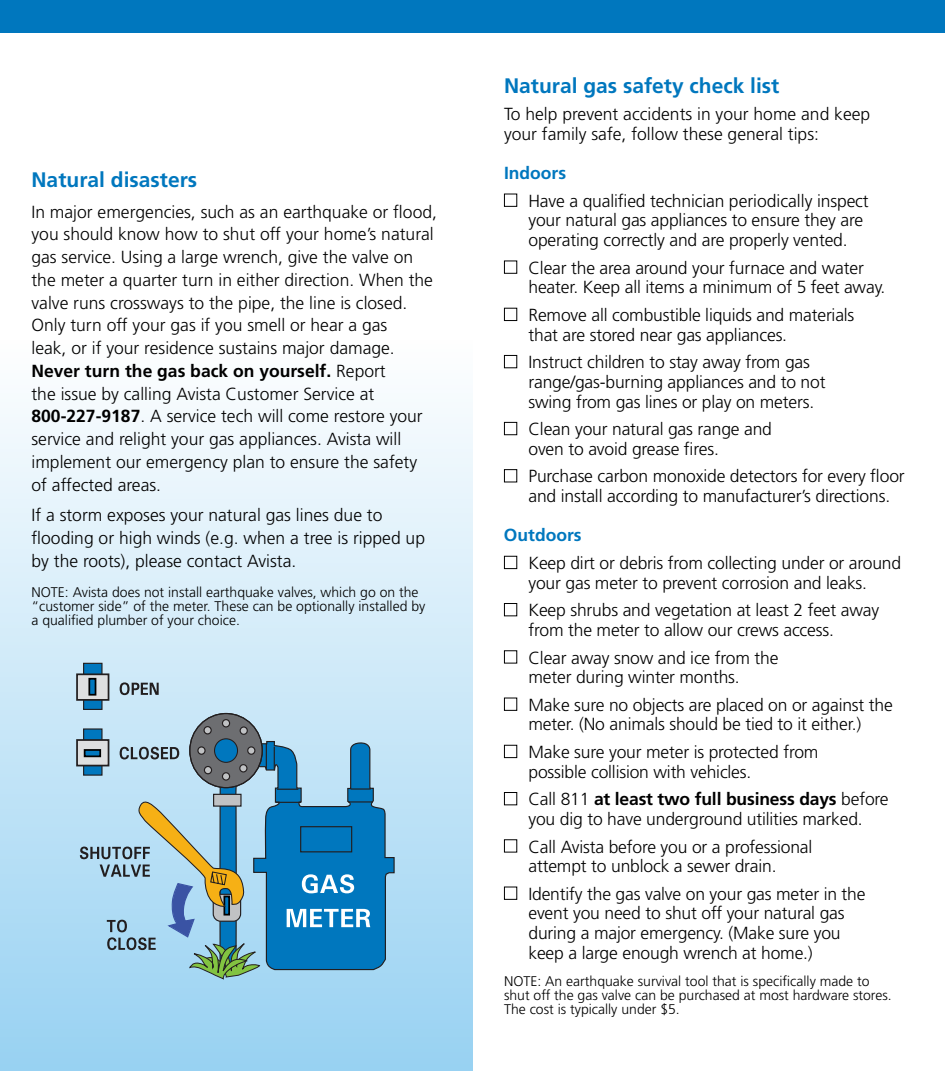
<style>
.page{position:relative;width:945px;height:1071px;background:#fff}
.page>*{position:absolute;margin:0;border:0;box-sizing:border-box;transform-origin:0 0}
.t1{font:700 21px "Frutiger LT Std";color:#0077be}
.t2{font:300 17.5px/19.6px "Frutiger LT Std";letter-spacing:-.01em;color:#000}
.t3{font:700 17.5px "Frutiger LT Std";color:#0077be}
.t4{font:300 14px/14px "Frutiger LT Std";color:#000}
.s1{font-weight:700}
</style>
<div class="page">
<div style="left:0;top:340px;width:472px;height:731px;background:linear-gradient(to bottom,#fefefe,#98d1f2)"></div>
<svg style="left:258px;top:733px;width:137px;height:238px;background:#7eb9dc"></svg>
<div style="left:190px;top:714px;width:72px;height:74px;background:#6d6e71;border-radius:50%"></div>
<svg style="left:215px;top:739px;width:22px;height:23px"></svg>
<div style="left:214px;top:738px;width:24px;height:25px;border:1px solid #221e1f;border-radius:50%"></div>
<div style="left:222px;top:720px;width:8px;height:7px;background:#c0c2c4;border-radius:50%"></div>
<div style="left:222px;top:719px;width:8px;height:8px;border:1px solid #221e1f;border-radius:50%"></div>
<svg style="left:204px;top:727px;width:7px;height:7px"></svg>
<div style="left:203px;top:726px;width:9px;height:9px;border:1px solid #221e1f;border-radius:50%"></div>
<div style="left:240px;top:727px;width:7px;height:7px;background:#c0c2c4;border-radius:50%"></div>
<div style="left:240px;top:726px;width:8px;height:9px;border:1px solid #221e1f;border-radius:50%"></div>
<svg style="left:120px;top:682px;width:39px;height:13px"></svg>
<svg style="left:80px;top:742px;width:294px;height:238px;background:#76aeca"></svg>
<div style="left:83px;top:663px;width:20px;height:47px;background:#0077be;border:1px solid #221e1f"></div>
<div style="left:83px;top:728px;width:20px;height:48px;background:#0077be;border:1px solid #221e1f"></div>
<div style="left:77px;top:675px;width:31px;height:25px;background:#dedfe0"></div>
<div style="left:76px;top:673px;width:33px;height:28px;border:2px solid #221e1f"></div>
<div style="left:76px;top:739px;width:33px;height:27px;background:#dedfe0;border:2px solid #221e1f"></div>
<div style="left:90px;top:679px;width:5px;height:15px;background:#0077be"></div>
<div style="left:88px;top:678px;width:8px;height:18px;border:2px solid #000"></div>
<div style="left:85px;top:750px;width:15px;height:6px;background:#0077be"></div>
<div style="left:84px;top:749px;width:17px;height:8px;border:2px solid #000"></div>
<div style="left:0;top:0;width:945px;height:33px;background:#0077be"></div>
<div style="left:504px;top:194px;width:13px;height:13px;border:1px solid #000"></div>
<div style="left:504px;top:261px;width:13px;height:13px;border:1px solid #000"></div>
<div style="left:504px;top:308px;width:13px;height:13px;border:1px solid #000"></div>
<div style="left:504px;top:355px;width:13px;height:13px;border:1px solid #000"></div>
<div style="left:504px;top:422px;width:13px;height:13px;border:1px solid #000"></div>
<div style="left:504px;top:469px;width:13px;height:13px;border:1px solid #000"></div>
<div style="left:504px;top:556px;width:13px;height:13px;border:1px solid #000"></div>
<div style="left:504px;top:603px;width:13px;height:13px;border:1px solid #000"></div>
<div style="left:504px;top:650px;width:13px;height:14px;border:1px solid #000"></div>
<div style="left:504px;top:698px;width:13px;height:13px;border:1px solid #000"></div>
<div style="left:504px;top:745px;width:13px;height:13px;border:1px solid #000"></div>
<div style="left:504px;top:792px;width:13px;height:13px;border:1px solid #000"></div>
<div style="left:504px;top:839px;width:13px;height:14px;border:1px solid #000"></div>
<div style="left:504px;top:887px;width:13px;height:13px;border:1px solid #000"></div>
<p class="t1" style="left:32px;top:167px;width:167px">Natural disasters</p>
<p class="t2" style="left:32px;top:201px;width:407px;line-height:22.8px">In major emergencies, such as an earthquake or flood, you should know how to shut off your home’s natural gas service. Using a large wrench, give the valve on the meter a quarter turn in either direction. When the valve runs crossways to the pipe, the line is closed.<br>Only turn off your gas if you smell or hear a gas<br>leak, or if your residence sustains major damage.<br><span class="s1">Never turn the gas back on yourself.</span> Report<br>the issue by calling Avista Customer Service at <span class="s1">800-227-9187</span>. A service tech will come restore your service and relight your gas appliances. Avista will implement our emergency plan to ensure the safety of affected areas.</p>
<p class="t2" style="left:32px;top:504px;width:395px;line-height:22.8px">If a storm exposes your natural gas lines due to flooding or high winds (e.g. when a tree is ripped up by the roots), please contact Avista.</p>
<p class="t4" style="left:32px;top:586px;width:395px">NOTE: Avista does not install earthquake valves, which go on the “customer side” of the meter. These can be optionally installed by a qualified plumber of your choice.</p>
<p class="t1" style="left:504px;top:73px;width:277px">Natural gas safety check list</p>
<p class="t2" style="left:504px;top:105px;width:368px">To help prevent accidents in your home and keep your family safe, follow these general tips:</p>
<p class="t3" style="left:504px;top:163px;width:64px">Indoors</p>
<p class="t2" style="left:528px;top:191px;width:342px">Have a qualified technician periodically inspect your natural gas appliances to ensure they are operating correctly and are properly vented.</p>
<p class="t2" style="left:528px;top:258px;width:359px">Clear the area around your furnace and water heater. Keep all items a minimum of 5 feet away.</p>
<p class="t2" style="left:528px;top:305px;width:327px">Remove all combustible liquids and materials that are stored near gas appliances.</p>
<p class="t2" style="left:528px;top:353px;width:299px">Instruct children to stay away from gas range/gas-burning appliances and to not swing from gas lines or play on meters.</p>
<p class="t2" style="left:528px;top:420px;width:245px">Clean your natural gas range and oven to avoid grease fires.</p>
<p class="t2" style="left:528px;top:467px;width:378px">Purchase carbon monoxide detectors for every floor and install according to manufacturer’s directions.</p>
<p class="t3" style="left:504px;top:525px;width:79px">Outdoors</p>
<p class="t2" style="left:528px;top:553px;width:374px">Keep dirt or debris from collecting under or around your gas meter to prevent corrosion and leaks.</p>
<p class="t2" style="left:528px;top:601px;width:352px">Keep shrubs and vegetation at least 2 feet away from the meter to allow our crews access.</p>
<p class="t2" style="left:528px;top:648px;width:251px">Clear away snow and ice from the meter during winter months.</p>
<p class="t2" style="left:528px;top:695px;width:366px">Make sure no objects are placed on or against the meter. (No animals should be tied to it either.)</p>
<p class="t2" style="left:528px;top:742px;width:292px">Make sure your meter is protected from possible collision with vehicles.</p>
<p class="t2" style="left:528px;top:790px;width:362px">Call 811 <span class="s1">at least two full business days</span> before you dig to have underground utilities marked.</p>
<p class="t2" style="left:528px;top:837px;width:285px">Call Avista before you or a professional attempt to unblock a sewer drain.</p>
<p class="t2" style="left:528px;top:884px;width:339px">Identify the gas valve on your gas meter in the event you need to shut off your natural gas during a major emergency. (Make sure you keep a large enough wrench at home.)</p>
<p class="t4" style="left:504px;top:974px;width:389px">NOTE: An earthquake survival tool that is specifically made to shut off the gas valve can be purchased at most hardware stores.<br>The cost is typically under $5.</p>
</div>
